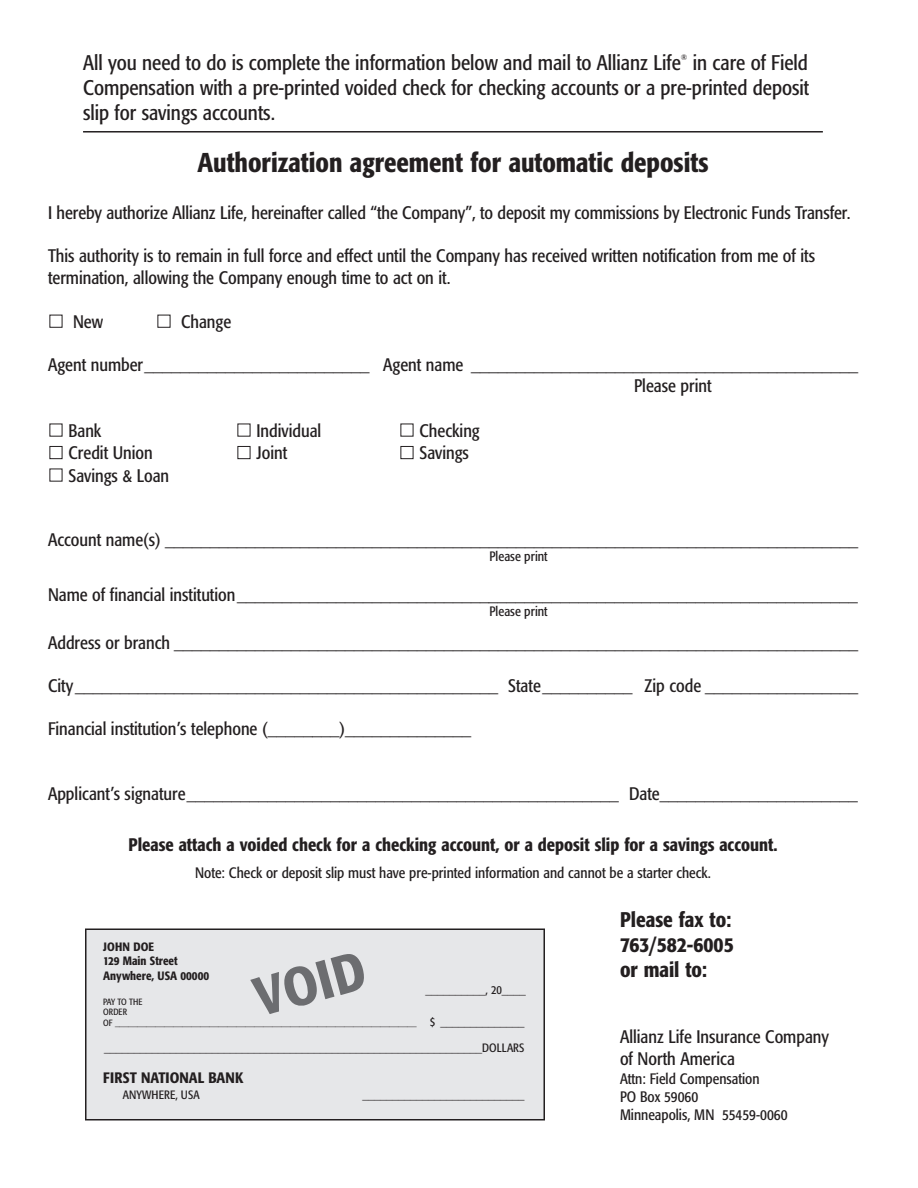
<style>
.page{position:relative;width:918px;height:1188px;background:#fff}
.page>*{position:absolute;margin:0;border:0;box-sizing:border-box;transform-origin:0 0}
.t1{font:500 54px "Formata Condensed";color:#6c6d70}
.t2{font:500 27px "Formata Condensed";color:#231f20}
.t3{font:21px/25.2px "Formata Condensed";color:#231f20;text-align:justify}
.t4{font:500 21px/25.2px "Formata Condensed";color:#231f20;text-align:justify}
.t5{font:18px/21.6px "Formata Condensed";color:#231f20}
.t6{font:500 18px "Formata Condensed";color:#231f20}
.t7{font:15px/18px "Formata Condensed";color:#231f20}
.t8{font:500 15px "Formata Condensed";color:#231f20}
.t9{font:13.5px "Formata Condensed";color:#231f20}
.t10{font:12px "Formata Condensed";color:#231f20}
.t11{font:500 12px/14.4px "Formata Condensed";color:#231f20}
.t12{font:12px "Formata Condensed";letter-spacing:.02em;color:#231f20}
.t13{font:9px/10.5px "Formata Condensed";color:#231f20}
.t14{font:7.8px "Formata Condensed";color:#231f20}
.s1{font-size:12px}
</style>
<div class="page">
<hr style="left:83px;top:131px;width:740px;height:2px;background:#231f20">
<svg style="left:49px;top:314px;width:365px;height:168px"></svg>
<div style="left:86px;top:929px;width:458px;height:191px;background:#e6e7e9"></div>
<div style="left:85px;top:928px;width:460px;height:192px;border:2px solid #231f20"></div>
<p class="t3" style="left:83px;top:51px;width:728px;text-indent:610px">in care of Field Compensation with a pre-printed voided check for checking accounts or a pre-printed deposit slip for savings accounts.</p>
<h2 class="t2" style="left:197px;top:151px;width:513px">Authorization agreement for automatic deposits</h2>
<p class="t5" style="left:48px;top:203px;width:804px">I hereby authorize Allianz Life, hereinafter called “the Company”, to deposit my commissions by Electronic Funds Transfer.</p>
<p class="t5" style="left:48px;top:246px;width:769px">This authority is to remain in full force and effect until the Company has received written notification from me of its termination, allowing the Company enough time to act on it.</p>
<p class="t5" style="left:73px;top:311px;width:32px">New</p>
<p class="t5" style="left:181px;top:311px;width:52px">Change</p>
<p class="t5" style="left:634px;top:355px;width:225px;text-indent:-586px">Agent number_________________________ Agent name ___________________________________________<br>Please print</p>
<p class="t5" style="left:68px;top:420px;width:34px">Bank</p>
<p class="t5" style="left:256px;top:420px;width:66px">Individual</p>
<p class="t5" style="left:419px;top:420px;width:62px">Checking</p>
<p class="t5" style="left:68px;top:443px;width:86px">Credit Union</p>
<p class="t5" style="left:256px;top:443px;width:32px">Joint</p>
<p class="t5" style="left:419px;top:443px;width:51px">Savings</p>
<p class="t5" style="left:68px;top:465px;width:102px">Savings &amp; Loan</p>
<p class="t3" style="left:83px;top:51px;width:599px">All you need to do is complete the information below and mail to Allianz Life</p>
<p class="t14" style="left:681px;top:54px;width:8px">®</p>
<p class="t5" style="left:48px;top:530px;width:812px">Account name(s) _____________________________________________________________________________</p>
<p class="t9" style="left:489px;top:551px;width:60px">Please print</p>
<p class="t5" style="left:48px;top:585px;width:811px">Name of financial institution_____________________________________________________________________</p>
<p class="t9" style="left:489px;top:605px;width:60px">Please print</p>
<p class="t5" style="left:48px;top:633px;width:812px">Address or branch ____________________________________________________________________________</p>
<p class="t5" style="left:48px;top:676px;width:812px">City_______________________________________________ State__________ Zip code _________________</p>
<p class="t5" style="left:48px;top:719px;width:425px">Financial institution’s telephone (________)______________</p>
<p class="t5" style="left:48px;top:784px;width:811px">Applicant’s signature________________________________________________ Date______________________</p>
<p class="t6" style="left:128px;top:837px;width:651px">Please attach a voided check for a checking account, or a deposit slip for a savings account.</p>
<p class="t7" style="left:195px;top:864px;width:517px">Note: Check or deposit slip must have pre-printed information and cannot be a starter check.</p>
<p class="t11" style="left:103px;top:941px;width:107px">JOHN DOE<br>129 Main Street<br>Anywhere, USA 00000</p>
<h1 class="t1" style="left:249px;top:976px;width:115px;rotate:-15deg">VOID</h1>
<p class="t10" style="left:426px;top:985px;width:102px">__________, 20____</p>
<p class="t13" style="left:103px;top:997px;width:423px">PAY TO THE<br>ORDER<br>OF ___________________________________________________________________ <span class="s1">$ ______________</span></p>
<p class="t10" style="left:104px;top:1043px;width:422px">_______________________________________________________________DOLLARS</p>
<p class="t8" style="left:103px;top:1072px;width:142px">FIRST NATIONAL BANK</p>
<p class="t12" style="left:123px;top:1090px;width:78px">ANYWHERE, USA</p>
<p class="t10" style="left:363px;top:1090px;width:163px">___________________________</p>
<p class="t4" style="left:620px;top:909px;width:115px">Please fax to:<br>763/582-6005 or mail to:</p>
<p class="t5" style="left:620px;top:1027px;width:211px">Allianz Life Insurance Company of North America</p>
<p class="t7" style="left:620px;top:1071px;width:169px">Attn: Field Compensation<br>PO Box 59060<br>Minneapolis, MN 55459-0060</p>
</div>
